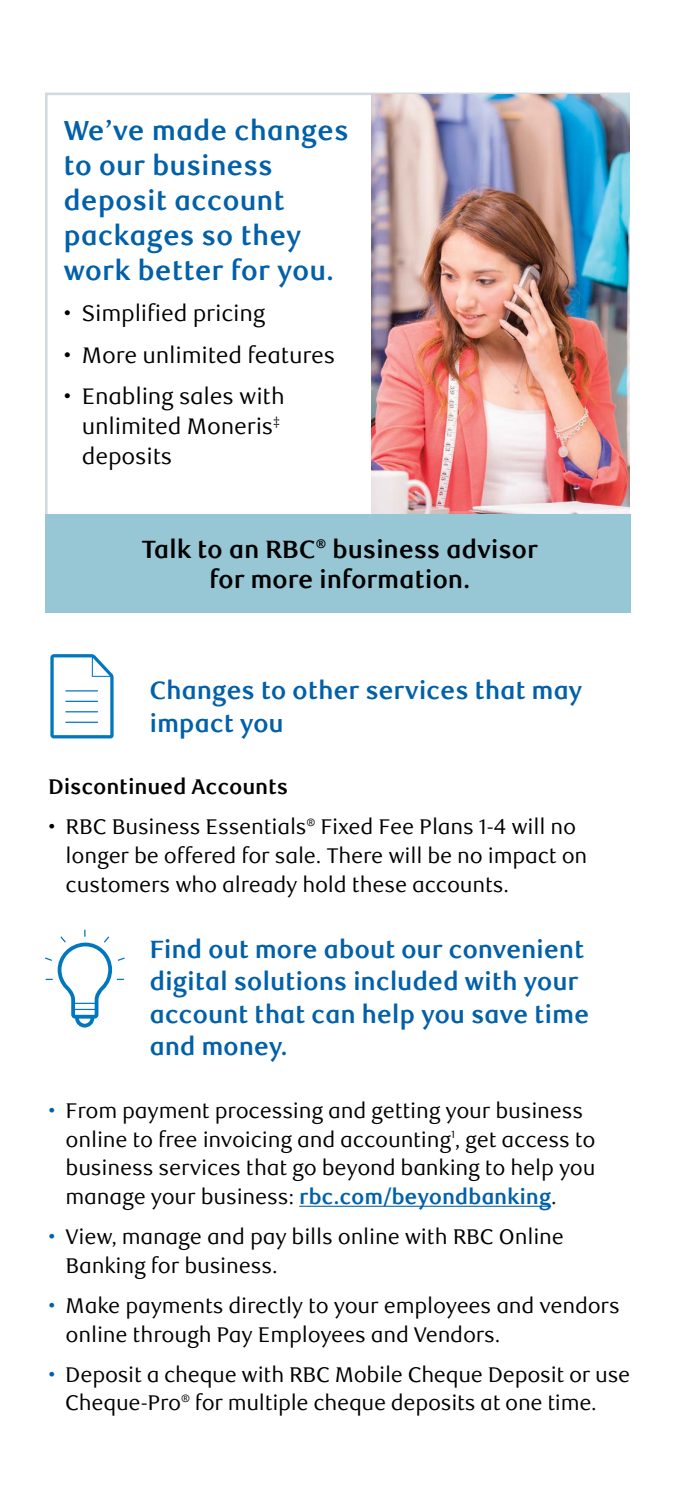
<style>
.page{position:relative;width:675px;height:1485px;background:#fff}
.page>*{position:absolute;margin:0;border:0;box-sizing:border-box;transform-origin:0 0}
.t1{font:700 27.5px/35px "RBC Text";color:#0060a9}
.t2{font:700 25px/32.5px "RBC Text";letter-spacing:-.01em;color:#0060a9}
.t3{font:700 25px/30px "RBC Text";letter-spacing:-.01em;color:#000;text-align:center}
.t4{font:22.5px/30px "RBC Text";letter-spacing:-.01em;color:#000}
.t5{font:21.25px/28.8px "RBC Text";letter-spacing:-.01em;color:#000}
.t6{font:700 21.25px "RBC Text";letter-spacing:-.01em;color:#000}
.s1{color:#0060a9}
.s2{font-weight:700;color:#0060a9}
</style>
<div class="page">
<hr style="left:299px;top:1206px;width:252px;height:1px;background:#0060a9">
<svg style="left:45px;top:930px;width:80px;height:98px"></svg>
<svg style="left:50px;top:654px;width:64px;height:85px"></svg>
<hr style="left:66px;top:690px;width:32px;height:2px;background:#0077be">
<hr style="left:66px;top:722px;width:32px;height:1px;background:#0077be">
<hr style="left:66px;top:711px;width:32px;height:1px;background:#0077be">
<hr style="left:66px;top:701px;width:32px;height:1px;background:#0077be">
<img style="left:371px;top:94px;width:259px;height:420px">
<div style="left:45px;top:514px;width:585px;height:99px;background:#97c6d5"></div>
<p class="t1" style="left:63px;top:114px;width:287px">We’ve made changes to our business deposit account packages so they work better for you.</p>
<p class="t4" style="left:63px;top:299px;width:204px">• Simplified pricing</p>
<p class="t4" style="left:63px;top:340px;width:273px">• More unlimited features</p>
<p class="t4" style="left:82px;top:382px;width:204px;text-indent:-18px">• Enabling sales with unlimited Moneris<sup>‡ </sup>deposits</p>
<p class="t3" style="left:141px;top:535px;width:398px">Talk to an RBC<sup>®</sup> business advisor for more information.</p>
<p class="t2" style="left:149px;top:675px;width:435px">Changes to other services that may impact you</p>
<p class="t6" style="left:48px;top:774px;width:242px">Discontinued Accounts</p>
<p class="t5" style="left:66px;top:813px;width:523px;text-indent:-17px">• RBC Business Essentials<sup>®</sup> Fixed Fee Plans 1-4 will no longer be offered for sale. There will be no impact on customers who already hold these accounts.</p>
<p class="t2" style="left:149px;top:934px;width:441px">Find out more about our convenient digital solutions included with your account that can help you save time and money.</p>
<p class="t5" style="left:66px;top:1097px;width:532px;text-indent:-17px"><span class="s1">•</span> From payment processing and getting your business online to free invoicing and accounting<sup>1</sup>, get access to business services that go beyond banking to help you manage your business: <span class="s2">rbc.com/beyondbanking</span>.</p>
<p class="t5" style="left:66px;top:1223px;width:500px;text-indent:-17px"><span class="s1">•</span> View, manage and pay bills online with RBC Online<br>Banking for business.</p>
<p class="t5" style="left:66px;top:1292px;width:556px;text-indent:-17px"><span class="s1">•</span> Make payments directly to your employees and vendors online through Pay Employees and Vendors.</p>
<p class="t5" style="left:65px;top:1360px;width:567px;text-indent:-17px"><span class="s1">•</span> Deposit a cheque with RBC Mobile Cheque Deposit or use<br>Cheque-Pro<sup>®</sup> for multiple cheque deposits at one time.</p>
</div>
